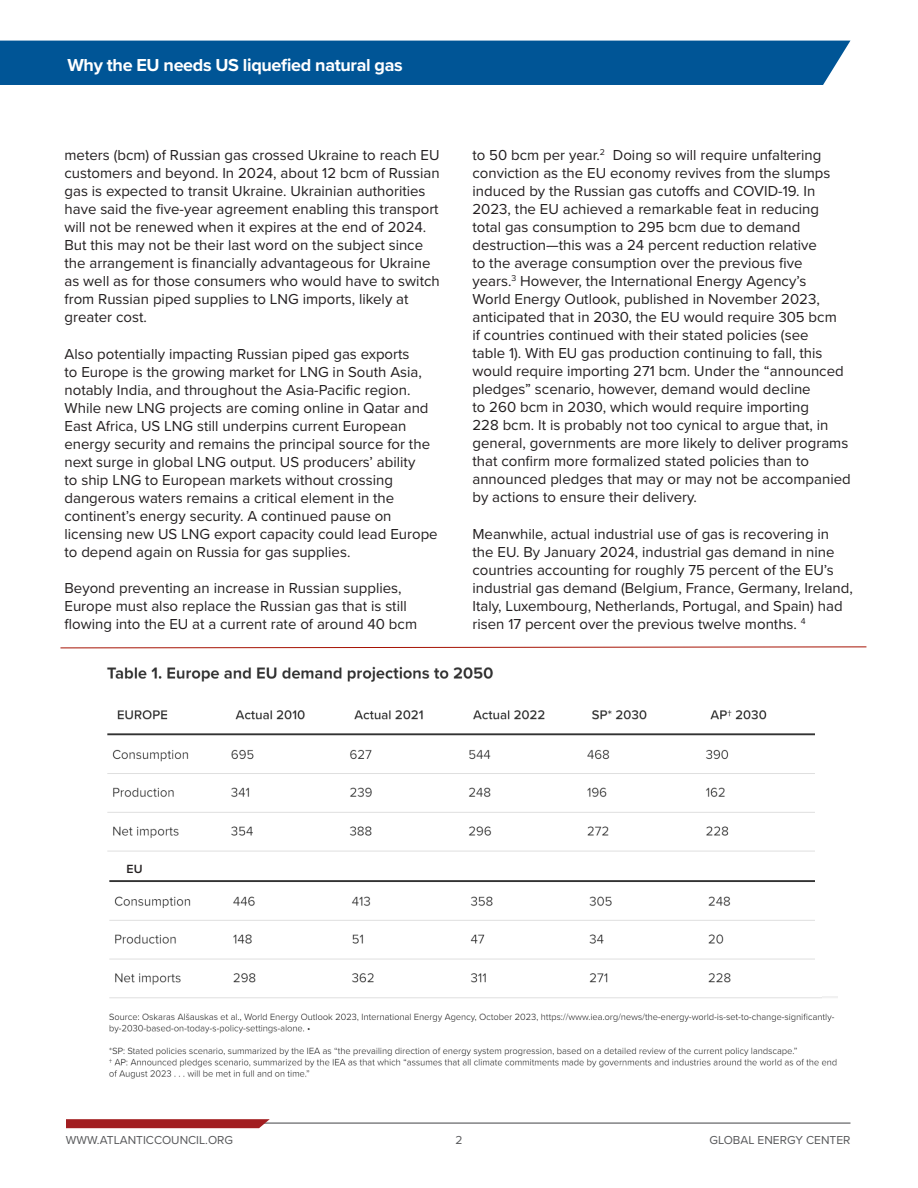
<style>
.page{position:relative;width:918px;height:1188px;background:#fff}
.page>*{position:absolute;margin:0;border:0;box-sizing:border-box;transform-origin:0 0}
.t1{font:700 18px "Proxima Nova";letter-spacing:-.02em;color:#fff}
.t2{font:15px/18px "Proxima Nova";color:#231f20}
.t3{font:600 12.3px "Proxima Nova";color:#231f20}
.t4{font:12px "Proxima Nova";color:#57585a}
</style>
<div class="page">
<div style="left:0;top:41px;width:850px;height:44px;background:#005596"></div>
<hr style="left:68px;top:1123px;width:782px;height:1px;background:#57585a">
<svg style="left:66px;top:1119px;width:204px;height:9px;background:#a5272a"></svg>
<svg style="left:60px;top:646px;width:807px;height:3px"></svg>
<img style="left:107px;top:666px;width:708px;height:186px">
<img style="left:109px;top:880px;width:729px;height:199px">
<div style="left:816px;top:665px;width:27px;height:331px;background:#fff"></div>
<p class="t1" style="left:68px;top:52px;width:337px">Why the EU needs US liquefied natural gas</p>
<p class="t2" style="left:64px;top:146px;width:377px">meters (bcm) of Russian gas crossed Ukraine to reach EU customers and beyond. In 2024, about 12 bcm of Russian gas is expected to transit Ukraine. Ukrainian authorities have said the five-year agreement enabling this transport will not be renewed when it expires at the end of 2024.<br>But this may not be their last word on the subject since the arrangement is financially advantageous for Ukraine as well as for those consumers who would have to switch from Russian piped supplies to LNG imports, likely at greater cost.</p>
<p class="t2" style="left:64px;top:344px;width:375px">Also potentially impacting Russian piped gas exports<br>to Europe is the growing market for LNG in South Asia, notably India, and throughout the Asia-Pacific region.<br>While new LNG projects are coming online in Qatar and East Africa, US LNG still underpins current European energy security and remains the principal source for the next surge in global LNG output. US producers’ ability<br>to ship LNG to European markets without crossing dangerous waters remains a critical element in the continent’s energy security. A continued pause on licensing new US LNG export capacity could lead Europe to depend again on Russia for gas supplies.</p>
<p class="t2" style="left:64px;top:578px;width:354px">Beyond preventing an increase in Russian supplies,<br>Europe must also replace the Russian gas that is still flowing into the EU at a current rate of around 40 bcm</p>
<p class="t2" style="left:472px;top:146px;width:380px">to 50 bcm per year.<sup>2</sup> Doing so will require unfaltering conviction as the EU economy revives from the slumps induced by the Russian gas cutoffs and COVID-19. In 2023, the EU achieved a remarkable feat in reducing total gas consumption to 295 bcm due to demand destruction—this was a 24 percent reduction relative<br>to the average consumption over the previous five<br>years.<sup>3</sup> However, the International Energy Agency’s<br>World Energy Outlook, published in November 2023, anticipated that in 2030, the EU would require 305 bcm<br>if countries continued with their stated policies (see<br>table 1). With EU gas production continuing to fall, this would require importing 271 bcm. Under the “announced pledges” scenario, however, demand would decline<br>to 260 bcm in 2030, which would require importing<br>228 bcm. It is probably not too cynical to argue that, in general, governments are more likely to deliver programs that confirm more formalized stated policies than to announced pledges that may or may not be accompanied by actions to ensure their delivery.</p>
<p class="t2" style="left:472px;top:524px;width:382px">Meanwhile, actual industrial use of gas is recovering in the EU. By January 2024, industrial gas demand in nine countries accounting for roughly 75 percent of the EU’s industrial gas demand (Belgium, France, Germany, Ireland, Italy, Luxembourg, Netherlands, Portugal, and Spain) had risen 17 percent over the previous twelve months. <sup>4</sup></p>
<p class="t3" style="left:126px;top:859px;width:18px">EU</p>
<p class="t4" style="left:66px;top:1132px;width:169px">WWW.ATLANTICCOUNCIL.ORG</p>
<p class="t4" style="left:455px;top:1132px;width:9px">2</p>
<p class="t4" style="left:709px;top:1132px;width:143px">GLOBAL ENERGY CENTER</p>
</div>
